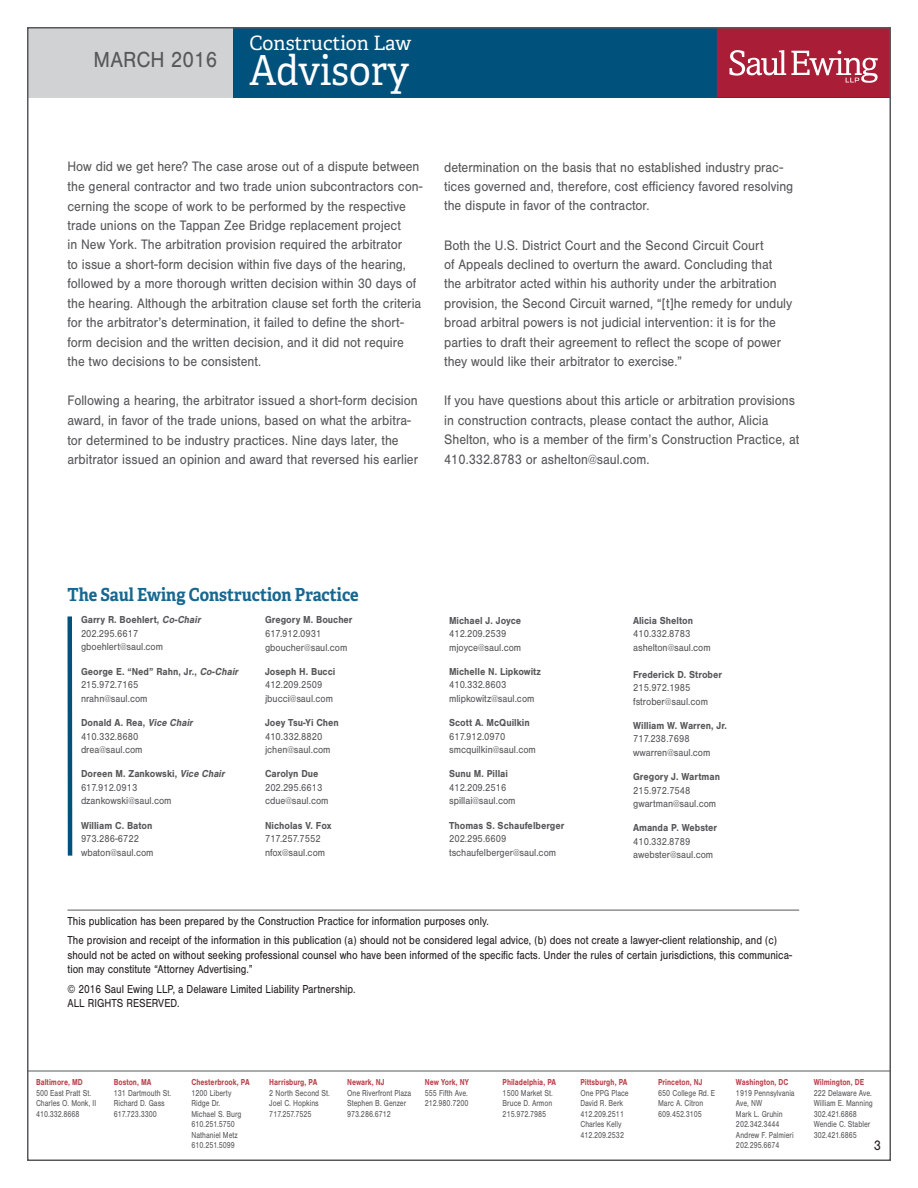
<style>
.page{position:relative;width:918px;height:1188px;background:#fff}
.page>*{position:absolute;margin:0;border:0;box-sizing:border-box;transform-origin:0 0}
.t1{font:41.4px "Adelle";color:#fff;scale:.92 1}
.t2{font:22.65px "Nimbus San";color:#57585a;scale:.92 1}
.t3{font:19.8px "Adelle";color:#fff}
.t4{font:700 18px "Adelle";color:#18678f;scale:.9 1}
.t5{font:14.25px/19.5px "Nimbus San";color:#57585a;scale:.9 1}
.t6{font:14.25px "Nimbus San";color:#231f20;scale:.9 1}
.t7{font:12px/14.2px "Nimbus San";color:#231f20;scale:.85 1}
.t8{font:10.5px/13.5px "Nimbus San";color:#57585a;scale:.9 1}
.t9{font:700 10.5px "Nimbus San";color:#57585a;scale:.9 1}
.t10{font:9px/10.5px "Nimbus San";color:#57585a;scale:.8 1}
.t11{font:700 9px "Nimbus San";color:#ba434d;scale:.8 1}
.s1{font-weight:700}
.s2{font-weight:700;font-style:italic}
</style>
<div class="page">
<div style="left:27px;top:27px;width:864px;height:70px;background:#00517b"></div>
<svg style="left:717px;top:30px;width:171px;height:67px;background:#b3354c"></svg>
<div style="left:27px;top:27px;width:205px;height:70px;background:#d1d2d4"></div>
<hr style="left:68px;top:910px;width:731px;height:1px;background:#57585a">
<hr style="left:27px;top:1071px;width:864px;height:1px;background:#57585a">
<hr style="left:68px;top:616px;width:4px;height:240px;background:#00517b">
<h2 class="t2" style="left:94px;top:47px;width:136px">MARCH 2016</h2>
<h3 class="t3" style="left:250px;top:29px;width:163px">Construction Law</h3>
<h1 class="t1" style="left:250px;top:40px;width:175px">Advisory</h1>
<p class="t5" style="left:68px;top:157px;width:396px">How did we get here? The case arose out of a dispute between the general contractor and two trade union subcontractors con&shy;cerning the scope of work to be performed by the respective trade unions on the Tappan Zee Bridge replacement project<br>in New York. The arbitration provision required the arbitrator<br>to issue a short-form decision within five days of the hearing, followed by a more thorough written decision within 30 days of the hearing. Although the arbitration clause set forth the criteria for the arbitrator’s determination, it failed to define the short&shy;form decision and the written decision, and it did not require the two decisions to be consistent.</p>
<p class="t5" style="left:68px;top:391px;width:391px">Following a hearing, the arbitrator issued a short-form decision award, in favor of the trade unions, based on what the arbitra&shy;tor determined to be industry practices. Nine days later, the arbitrator issued an opinion and award that reversed his earlier</p>
<p class="t5" style="left:444px;top:157px;width:389px">determination on the basis that no established industry prac&shy;tices governed and, therefore, cost efficiency favored resolving the dispute in favor of the contractor.</p>
<p class="t5" style="left:444px;top:235px;width:388px">Both the U.S. District Court and the Second Circuit Court<br>of Appeals declined to overturn the award. Concluding that the arbitrator acted within his authority under the arbitration provision, the Second Circuit warned, “[t]he remedy for unduly broad arbitral powers is not judicial intervention: it is for the parties to draft their agreement to reflect the scope of power they would like their arbitrator to exercise.”</p>
<p class="t5" style="left:444px;top:391px;width:396px">If you have questions about this article or arbitration provisions in construction contracts, please contact the author, Alicia Shelton, who is a member of the firm’s Construction Practice, at 410.332.8783 or ashelton@saul.com.</p>
<p class="t4" style="left:68px;top:582px;width:325px">The Saul Ewing Construction Practice</p>
<p class="t8" style="left:81px;top:613px;width:137px"><span class="s1">Garry R. Boehlert,</span> <span class="s2">Co-Chair<br></span>202.295.6617 gboehlert@saul.com</p>
<p class="t8" style="left:81px;top:665px;width:178px"><span class="s1">George E. “Ned” Rahn, Jr.,</span> <span class="s2">Co-Chair<br></span>215.972.7165<br>nrahn@saul.com</p>
<p class="t8" style="left:81px;top:716px;width:128px"><span class="s1">Donald A. Rea,</span> <span class="s2">Vice Chair<br></span>410.332.8680 drea@saul.com</p>
<p class="t8" style="left:81px;top:767px;width:164px"><span class="s1">Doreen M. Zankowski,</span> <span class="s2">Vice Chair<br></span>617.912.0913 dzankowski@saul.com</p>
<p class="t9" style="left:81px;top:819px;width:81px">William C. Baton</p>
<p class="t8" style="left:81px;top:832px;width:82px">973.286-6722 wbaton@saul.com</p>
<p class="t9" style="left:265px;top:614px;width:99px">Gregory M. Boucher</p>
<p class="t8" style="left:265px;top:627px;width:93px">617.912.0931 gboucher@saul.com</p>
<p class="t9" style="left:265px;top:665px;width:80px">Joseph H. Bucci</p>
<p class="t8" style="left:265px;top:678px;width:77px">412.209.2509 jbucci@saul.com</p>
<p class="t9" style="left:265px;top:717px;width:84px">Joey Tsu-Yi Chen</p>
<p class="t8" style="left:265px;top:730px;width:74px">410.332.8820 jchen@saul.com</p>
<p class="t9" style="left:265px;top:768px;width:61px">Carolyn Due</p>
<p class="t8" style="left:265px;top:781px;width:72px">202.295.6613 cdue@saul.com</p>
<p class="t9" style="left:265px;top:819px;width:75px">Nicholas V. Fox</p>
<p class="t8" style="left:265px;top:832px;width:68px">717.257.7552 nfox@saul.com</p>
<p class="t9" style="left:449px;top:614px;width:82px">Michael J. Joyce</p>
<p class="t8" style="left:449px;top:627px;width:82px">412.209.2539 mjoyce@saul.com</p>
<p class="t9" style="left:449px;top:665px;width:104px">Michelle N. Lipkowitz</p>
<p class="t8" style="left:449px;top:678px;width:96px">410.332.8603 mlipkowitz@saul.com</p>
<p class="t9" style="left:449px;top:717px;width:91px">Scott A. McQuilkin</p>
<p class="t8" style="left:449px;top:730px;width:98px">617.912.0970 smcquilkin@saul.com</p>
<p class="t9" style="left:449px;top:768px;width:67px">Sunu M. Pillai</p>
<p class="t8" style="left:449px;top:781px;width:75px">412.209.2516 spillai@saul.com</p>
<p class="t9" style="left:449px;top:819px;width:130px">Thomas S. Schaufelberger</p>
<p class="t8" style="left:449px;top:832px;width:121px">202.295.6609 tschaufelberger@saul.com</p>
<p class="t9" style="left:633px;top:614px;width:68px">Alicia Shelton</p>
<p class="t8" style="left:633px;top:627px;width:88px">410.332.8783 ashelton@saul.com</p>
<p class="t9" style="left:633px;top:668px;width:100px">Frederick D. Strober</p>
<p class="t8" style="left:633px;top:681px;width:85px">215.972.1985 fstrober@saul.com</p>
<p class="t9" style="left:633px;top:719px;width:106px">William W. Warren, Jr.</p>
<p class="t8" style="left:633px;top:732px;width:87px">717.238.7698 wwarren@saul.com</p>
<p class="t9" style="left:633px;top:771px;width:98px">Gregory J. Wartman</p>
<p class="t8" style="left:633px;top:784px;width:94px">215.972.7548 gwartman@saul.com</p>
<p class="t9" style="left:633px;top:822px;width:95px">Amanda P. Webster</p>
<p class="t8" style="left:633px;top:835px;width:91px">410.332.8789 awebster@saul.com</p>
<p class="t7" style="left:68px;top:911px;width:836px;line-height:19.6px">This publication has been prepared by the Construction Practice for information purposes only.<br>The provision and receipt of the information in this publication (a) should not be considered legal advice, (b) does not create a lawyer-client relationship, and (c)</p>
<p class="t7" style="left:68px;top:948px;width:854px">should not be acted on without seeking professional counsel who have been informed of the specific facts. Under the rules of certain jurisdictions, this communica&shy;tion may constitute “Attorney Advertising.”</p>
<p class="t7" style="left:68px;top:982px;width:341px">© 2016 Saul Ewing LLP, a Delaware Limited Liability Partnership.<br>ALL RIGHTS RESERVED.</p>
<p class="t11" style="left:36px;top:1077px;width:60px">Baltimore, MD</p>
<p class="t10" style="left:36px;top:1088px;width:77px">500 East Pratt St.<br>Charles O. Monk, II<br>410.332.8668</p>
<p class="t11" style="left:114px;top:1077px;width:49px">Boston, MA</p>
<p class="t10" style="left:114px;top:1088px;width:73px">131 Dartmouth St.<br>Richard D. Gass<br>617.723.3300</p>
<p class="t11" style="left:192px;top:1077px;width:74px">Chesterbrook, PA</p>
<p class="t10" style="left:192px;top:1088px;width:64px">1200 Liberty<br>Ridge Dr.<br>Michael S. Burg<br>610.251.5750<br>Nathaniel Metz<br>610.251.5099</p>
<p class="t11" style="left:269px;top:1077px;width:62px">Harrisburg, PA</p>
<p class="t10" style="left:269px;top:1088px;width:77px">2 North Second St.<br>Joel C. Hopkins<br>717.257.7525</p>
<p class="t11" style="left:347px;top:1077px;width:48px">Newark, NJ</p>
<p class="t10" style="left:347px;top:1088px;width:82px">One Riverfront Plaza<br>Stephen B. Genzer<br>973.286.6712</p>
<p class="t11" style="left:425px;top:1077px;width:57px">New York, NY</p>
<p class="t10" style="left:425px;top:1088px;width:56px">555 Fifth Ave.<br>212.980.7200</p>
<p class="t11" style="left:503px;top:1077px;width:68px">Philadelphia, PA</p>
<p class="t10" style="left:503px;top:1088px;width:64px;text-align:justify">1500 Market St.<br>Bruce D. Armon 215.972.7985</p>
<p class="t11" style="left:580px;top:1077px;width:60px">Pittsburgh, PA</p>
<p class="t10" style="left:580px;top:1088px;width:62px">One PPG Place<br>David R. Berk<br>412.209.2511<br>Charles Kelly<br>412.209.2532</p>
<p class="t11" style="left:658px;top:1077px;width:57px">Princeton, NJ</p>
<p class="t10" style="left:658px;top:1088px;width:73px">650 College Rd. E<br>Marc A. Citron<br>609.452.3105</p>
<p class="t11" style="left:736px;top:1077px;width:67px">Washington, DC</p>
<p class="t10" style="left:736px;top:1088px;width:75px">1919 Pennsylvania<br>Ave, NW<br>Mark L. Gruhin<br>202.342.3444<br>Andrew F. Palmieri<br>202.295.6674</p>
<p class="t11" style="left:814px;top:1077px;width:65px">Wilmington, DE</p>
<p class="t10" style="left:814px;top:1088px;width:75px">222 Delaware Ave.<br>William E. Manning<br>302.421.6868<br>Wendie C. Stabler<br>302.421.6865</p>
<p class="t6" style="left:874px;top:1137px;width:9px">3</p>
</div>
